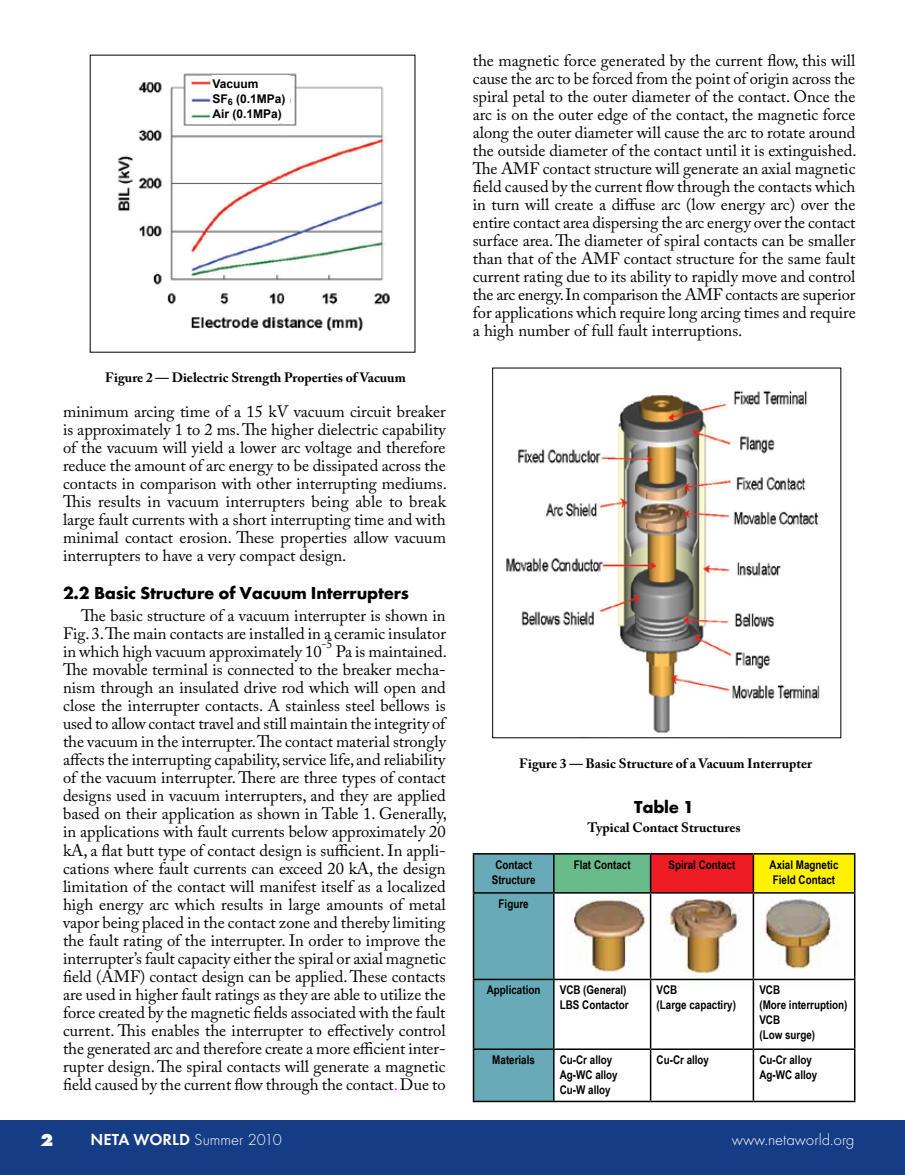
<style>
.page{position:relative;width:905px;height:1175px;background:#fff}
.page>*{position:absolute;margin:0;border:0;box-sizing:border-box;transform-origin:0 0}
.t1{font:700 18px "Futura TOT";letter-spacing:-.015em;color:#000}
.t2{font:700 expanded 18px "Futura TOT";color:#fff}
.t3{font:16.5px/18px "Adobe Caslon Pro";color:#000;text-align:justify}
.t4{font:300 16.5px "Futura TOT";color:#fff}
.t5{font:700 13.5px "Adobe Caslon Pro";color:#000}
.t6{font:12.3px "Adobe Caslon Pro";color:#000}
.t7{font:700 12px/15px "Arial Narrow";color:#000}
.t8{font:700 12px/15px "Arial";color:#000}
.s1{color:#f0f}
.s2{font-family:"Futura TOT Dem";font-weight:400}
</style>
<div class="page">
<div style="left:0;top:1120px;width:904px;height:54px;background:#153c85"></div>
<hr style="left:904px;top:1120px;width:1px;height:54px;background:#153c85">
<img style="left:118px;top:73px;width:272px;height:259px">
<div style="left:212px;top:76px;width:78px;height:47px;background:#fff"></div>
<img style="left:506px;top:390px;width:314px;height:343px">
<img style="left:563px;top:893px;width:280px;height:95px">
<div style="left:474px;top:854px;width:79px;height:246px;background:#68aab7"></div>
<div style="left:554px;top:853px;width:96px;height:39px;background:#6abb8a"></div>
<div style="left:650px;top:853px;width:103px;height:39px;background:#ed1d24"></div>
<div style="left:753px;top:853px;width:101px;height:39px;background:#fff200"></div>
<hr style="left:472px;top:853px;width:82px;height:1px;background:#000">
<hr style="left:472px;top:854px;width:2px;height:38px;background:#000">
<hr style="left:554px;top:853px;width:96px;height:1px;background:#000">
<hr style="left:553px;top:854px;width:1px;height:38px;background:#000">
<hr style="left:650px;top:853px;width:103px;height:1px;background:#000">
<hr style="left:650px;top:854px;width:1px;height:38px;background:#000">
<hr style="left:753px;top:853px;width:102px;height:1px;background:#000">
<hr style="left:752px;top:854px;width:2px;height:38px;background:#000">
<hr style="left:854px;top:854px;width:1px;height:38px;background:#000">
<hr style="left:472px;top:892px;width:82px;height:1px;background:#000">
<hr style="left:472px;top:893px;width:2px;height:85px;background:#000">
<hr style="left:554px;top:892px;width:96px;height:1px;background:#000">
<hr style="left:553px;top:893px;width:1px;height:85px;background:#000">
<hr style="left:650px;top:892px;width:103px;height:1px;background:#000">
<hr style="left:650px;top:893px;width:1px;height:85px;background:#000">
<hr style="left:753px;top:892px;width:102px;height:1px;background:#000">
<hr style="left:752px;top:893px;width:2px;height:85px;background:#000">
<hr style="left:854px;top:893px;width:1px;height:85px;background:#000">
<hr style="left:472px;top:978px;width:82px;height:2px;background:#000">
<hr style="left:472px;top:980px;width:2px;height:68px;background:#000">
<hr style="left:554px;top:978px;width:96px;height:2px;background:#000">
<hr style="left:553px;top:980px;width:1px;height:68px;background:#000">
<hr style="left:650px;top:978px;width:103px;height:2px;background:#000">
<hr style="left:650px;top:980px;width:1px;height:68px;background:#000">
<hr style="left:753px;top:978px;width:102px;height:2px;background:#000">
<hr style="left:752px;top:980px;width:2px;height:68px;background:#000">
<hr style="left:854px;top:980px;width:1px;height:68px;background:#000">
<hr style="left:472px;top:1048px;width:82px;height:2px;background:#000">
<hr style="left:472px;top:1050px;width:2px;height:50px;background:#000">
<hr style="left:554px;top:1048px;width:96px;height:2px;background:#000">
<hr style="left:553px;top:1050px;width:1px;height:50px;background:#000">
<hr style="left:650px;top:1048px;width:103px;height:2px;background:#000">
<hr style="left:650px;top:1050px;width:1px;height:50px;background:#000">
<hr style="left:753px;top:1048px;width:102px;height:2px;background:#000">
<hr style="left:752px;top:1050px;width:2px;height:50px;background:#000">
<hr style="left:854px;top:1050px;width:1px;height:50px;background:#000">
<hr style="left:472px;top:1100px;width:82px;height:2px;background:#000">
<hr style="left:554px;top:1100px;width:96px;height:2px;background:#000">
<hr style="left:650px;top:1100px;width:103px;height:2px;background:#000">
<hr style="left:753px;top:1100px;width:102px;height:2px;background:#000">
<p class="t8" style="left:212px;top:76px;width:75px">Vacuum<br>SF<sub>6</sub> (0.1MPa)<br>Air (0.1MPa)</p>
<p class="t5" style="left:105px;top:369px;width:302px">Figure 2 — Dielectric Strength Properties of Vacuum</p>
<p class="t3" style="left:63px;top:402px;width:385px">minimum arcing time of a 15 kV vacuum circuit breaker is approximately 1 to 2 ms. The higher dielectric capability of the vacuum will yield a lower arc voltage and therefore reduce the amount of arc energy to be dissipated across the contacts in comparison with other interrupting mediums.<br>This results in vacuum interrupters being able to break large fault currents with a short interrupting time and with minimal contact erosion. These properties allow vacuum interrupters to have a very compact design.</p>
<p class="t1" style="left:63px;top:581px;width:347px">2.2 Basic Structure of Vacuum Interrupters</p>
<p class="t3" style="left:63px;top:606px;width:384px;text-indent:18px">The basic structure of a vacuum interrupter is shown in Fig. 3. The main contacts are installed in a ceramic insulator in which high vacuum approximately 10</p>
<p class="t6" style="left:321px;top:636px;width:13px">-5</p>
<p class="t3" style="left:63px;top:642px;width:385px;text-indent:273px">Pa is maintained.<br>The movable terminal is connected to the breaker mecha&shy;nism through an insulated drive rod which will open and close the interrupter contacts. A stainless steel bellows is used to allow contact travel and still maintain the integrity of the vacuum in the interrupter. The contact material strongly affects the interrupting capability, service life, and reliability of the vacuum interrupter. There are three types of contact designs used in vacuum interrupters, and they are applied based on their application as shown in Table 1. Generally, in applications with fault currents below approximately 20 kA, a flat butt type of contact design is sufficient. In appli&shy;cations where fault currents can exceed 20 kA, the design limitation of the contact will manifest itself as a localized high energy arc which results in large amounts of metal vapor being placed in the contact zone and thereby limiting the fault rating of the interrupter. In order to improve the interrupter’s fault capacity either the spiral or axial magnetic field (AMF) contact design can be applied. These contacts are used in higher fault ratings as they are able to utilize the force created by the magnetic fields associated with the fault current. This enables the interrupter to effectively control the generated arc and therefore create a more efficient inter&shy;rupter design. The spiral contacts will generate a magnetic field caused by the current flow through the contact<span class="s1">.</span> Due to</p>
<p class="t3" style="left:473px;top:51px;width:385px">the magnetic force generated by the current flow, this will cause the arc to be forced from the point of origin across the spiral petal to the outer diameter of the contact. Once the arc is on the outer edge of the contact, the magnetic force along the outer diameter will cause the arc to rotate around the outside diameter of the contact until it is extinguished.<br>The AMF contact structure will generate an axial magnetic field caused by the current flow through the contacts which in turn will create a diffuse arc (low energy arc) over the entire contact area dispersing the arc energy over the contact surface area. The diameter of spiral contacts can be smaller than that of the AMF contact structure for the same fault current rating due to its ability to rapidly move and control the arc energy. In comparison the AMF contacts are superior for applications which require long arcing times and require a high number of full fault interruptions.</p>
<p class="t5" style="left:519px;top:755px;width:294px">Figure 3 — Basic Structure of a Vacuum Interrupter</p>
<p class="t1" style="left:634px;top:795px;width:61px">Table 1</p>
<p class="t5" style="left:587px;top:819px;width:155px">Typical Contact Structures</p>
<p class="t7" style="left:492px;top:856px;width:45px">Contact<br>Structure</p>
<p class="t7" style="left:573px;top:856px;width:58px">Flat Contact</p>
<p class="t7" style="left:668px;top:856px;width:68px">Spiral Contact</p>
<p class="t7" style="left:769px;top:856px;width:70px">Axial Magnetic<br>Field Contact</p>
<p class="t7" style="left:498px;top:895px;width:32px">Figure</p>
<p class="t7" style="left:487px;top:981px;width:55px">Application</p>
<p class="t7" style="left:559px;top:981px;width:70px">VCB (General)<br>LBS Contactor</p>
<p class="t7" style="left:656px;top:981px;width:81px">VCB<br>(Large capactiry)</p>
<p class="t7" style="left:759px;top:981px;width:90px">VCB<br>(More interruption)<br>VCB<br>(Low surge)</p>
<p class="t7" style="left:492px;top:1051px;width:44px">Materials</p>
<p class="t7" style="left:560px;top:1051px;width:59px">Cu-Cr alloy<br>Ag-WC alloy<br>Cu-W alloy</p>
<p class="t7" style="left:656px;top:1051px;width:54px">Cu-Cr alloy</p>
<p class="t7" style="left:759px;top:1051px;width:59px">Cu-Cr alloy<br>Ag-WC alloy</p>
<p class="t2" style="left:40px;top:1128px;width:14px">2</p>
<p class="t4" style="left:91px;top:1129px;width:193px"><span class="s2">NETA WORLD</span> Summer 2010</p>
<p class="t4" style="left:732px;top:1129px;width:124px">www.netaworld.org</p>
</div>
